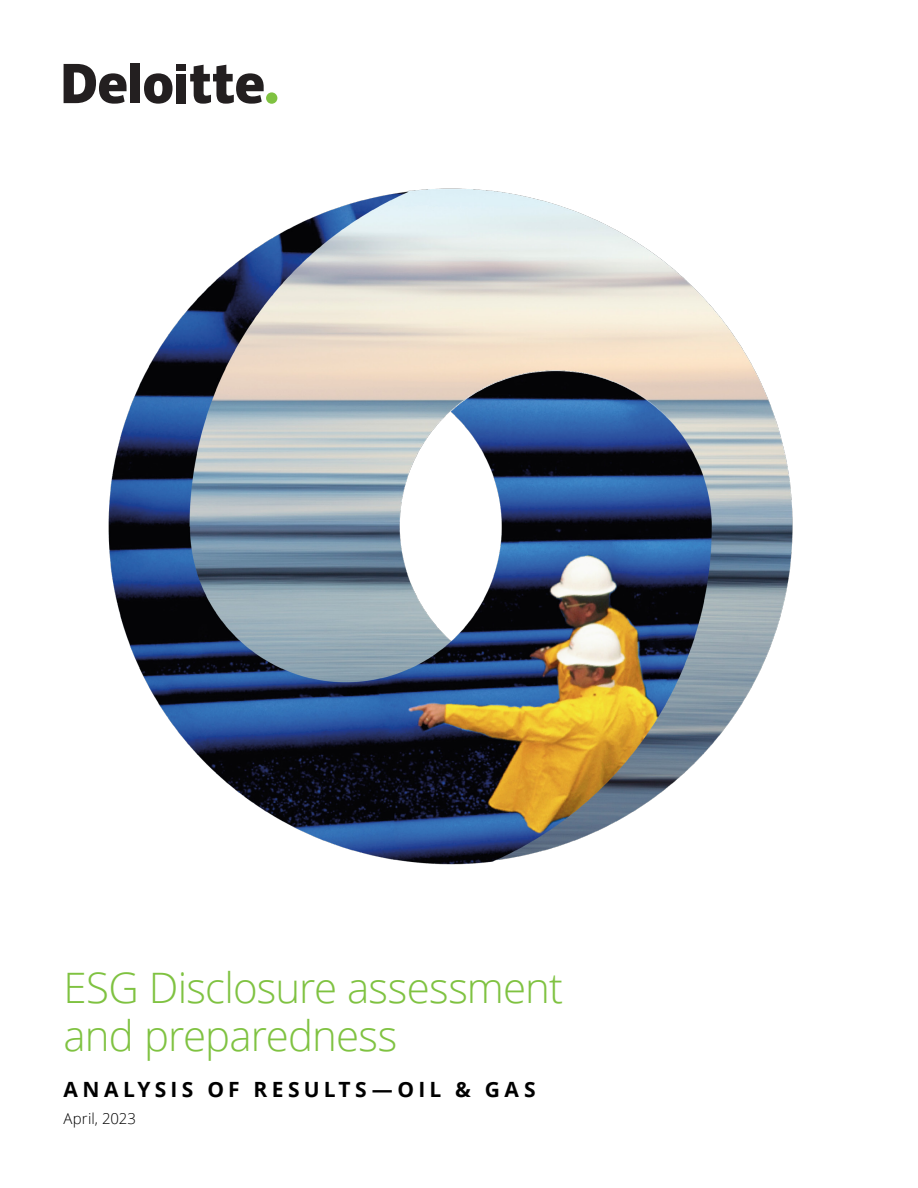
<style>
.page{position:relative;width:918px;height:1188px;background:#fff}
.page>*{position:absolute;margin:0;border:0;box-sizing:border-box;transform-origin:0 0}
.Cover_subheading_lig{font:300 42px/48px "Open Sans";letter-spacing:-.02em;color:#7fc241}
.Cover_subtitle__12_2{font:700 21px "Open Sans";letter-spacing:.205em;color:#000}
.Cover_subtitle__12_2-2{font:300 15px "Open Sans";letter-spacing:.01em;color:#000}
</style>
<div class="page">
<div style="left:266px;top:92px;width:11px;height:12px;background:#7fc241;border-radius:50%"></div>
<div style="left:130px;top:64px;width:10px;height:39px;background:#231f20"></div>
<svg style="left:144px;top:73px;width:29px;height:31px"></svg>
<div style="left:176px;top:74px;width:10px;height:29px;background:#231f20"></div>
<div style="left:176px;top:64px;width:10px;height:6px;background:#231f20"></div>
<svg style="left:190px;top:65px;width:74px;height:39px"></svg>
<svg style="left:64px;top:64px;width:63px;height:40px"></svg>
<img style="left:108px;top:188px;width:685px;height:677px">
<p class="Cover_subheading_lig" style="left:64px;top:962px;width:501px">ESG Disclosure assessment and preparedness</p>
<p class="Cover_subtitle__12_2" style="left:64px;top:1075px;width:474px">ANALYSIS OF RESULTS—OIL &amp; GAS</p>
<p class="Cover_subtitle__12_2-2" style="left:64px;top:1109px;width:74px">April, 2023</p>
</div>
